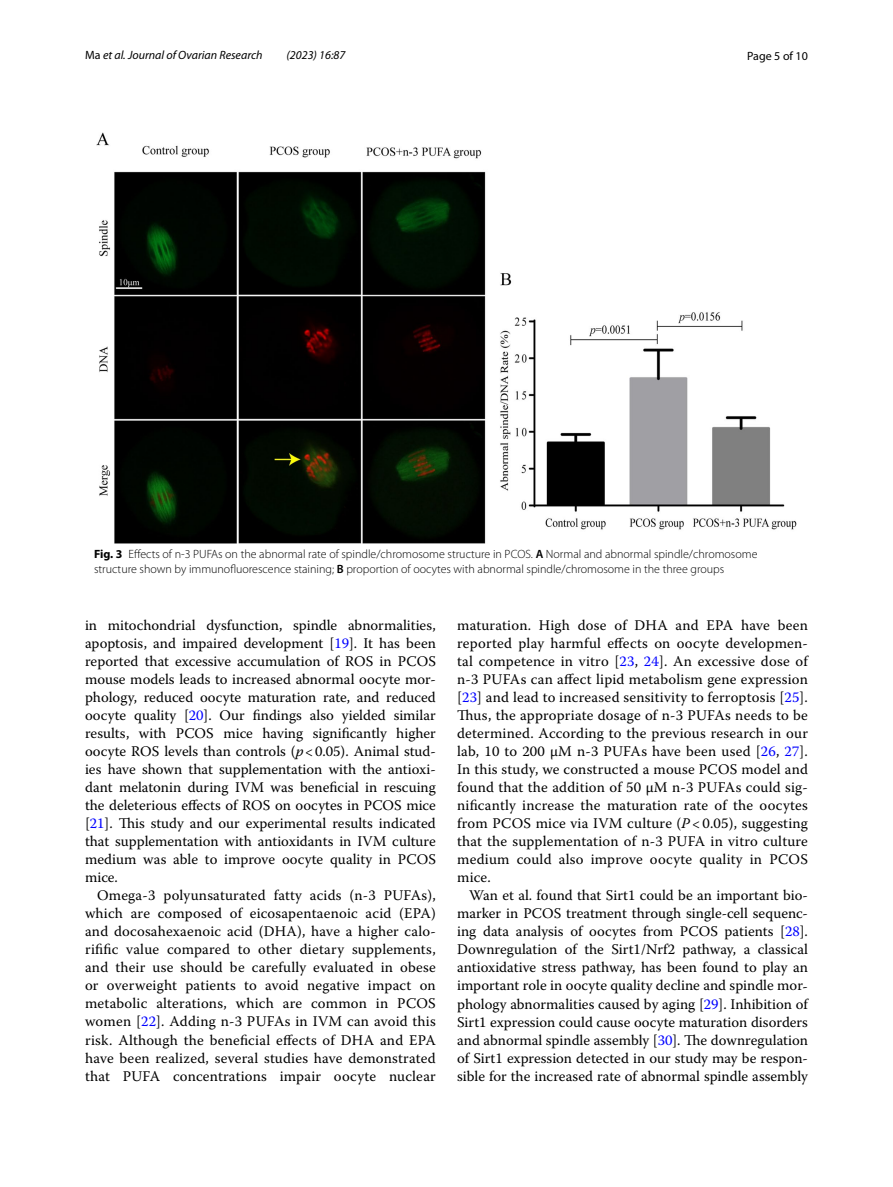
<style>
.page{position:relative;width:893px;height:1187px;background:#fff}
.page>*{position:absolute;margin:0;border:0;box-sizing:border-box;transform-origin:0 0}
.t1{font:14.7px/18px "Warnock Pro";letter-spacing:.01em;color:#000;text-align:justify}
.t2{font:300 12px/15px "Myriad Pro";color:#000}
.t3{font:italic 12px "Myriad Pro";color:#000}
.t4{font:12px "Myriad Pro";color:#000}
.s1{font-style:normal}
.s2{font-weight:700}
.s3{font-weight:600}
.s4{color:#00f}
.s5{font-style:italic}
</style>
<div class="page">
<img style="left:96px;top:133px;width:701px;height:410px">
<p class="t3" style="left:85px;top:48px;width:179px"><span class="s1">Ma</span> et al. Journal of Ovarian Research</p>
<p class="t3" style="left:287px;top:48px;width:60px">(2023) 16:87</p>
<p class="t4" style="left:747px;top:48px;width:62px">Page 5 of 10</p>
<p class="t2" style="left:94px;top:547px;width:665px"><span class="s2">Fig. 3</span> Effects of n-3 PUFAs on the abnormal rate of spindle/chromosome structure in PCOS. <span class="s3">A</span> Normal and abnormal spindle/chromosome structure shown by immunofluorescence staining; <span class="s3">B</span> proportion of oocytes with abnormal spindle/chromosome in the three groups</p>
<p class="t1" style="left:85px;top:616px;width:352px">in mitochondrial dysfunction, spindle abnormalities, apoptosis, and impaired development [<span class="s4">19</span>]. It has been reported that excessive accumulation of ROS in PCOS mouse models leads to increased abnormal oocyte mor&shy;phology, reduced oocyte maturation rate, and reduced oocyte quality [<span class="s4">20</span>]. Our findings also yielded similar results, with PCOS mice having significantly higher oocyte ROS levels than controls (<span class="s5">p</span>&lt;0.05). Animal stud&shy;ies have shown that supplementation with the antioxi&shy;dant melatonin during IVM was beneficial in rescuing the deleterious effects of ROS on oocytes in PCOS mice [<span class="s4">21</span>]. This study and our experimental results indicated that supplementation with antioxidants in IVM culture medium was able to improve oocyte quality in PCOS mice.</p>
<p class="t1" style="left:85px;top:886px;width:352px;text-indent:12px">Omega-3 polyunsaturated fatty acids (n-3 PUFAs), which are composed of eicosapentaenoic acid (EPA) and docosahexaenoic acid (DHA), have a higher calo&shy;rifific value compared to other dietary supplements, and their use should be carefully evaluated in obese or overweight patients to avoid negative impact on metabolic alterations, which are common in PCOS women [<span class="s4">22</span>]. Adding n-3 PUFAs in IVM can avoid this risk. Although the beneficial effects of DHA and EPA have been realized, several studies have demonstrated that PUFA concentrations impair oocyte nuclear</p>
<p class="t1" style="left:457px;top:616px;width:352px">maturation. High dose of DHA and EPA have been reported play harmful effects on oocyte developmen&shy;tal competence in vitro [<span class="s4">23</span>, <span class="s4">24</span>]. An excessive dose of n-3 PUFAs can affect lipid metabolism gene expression [<span class="s4">23</span>] and lead to increased sensitivity to ferroptosis [<span class="s4">25</span>].<br>Thus, the appropriate dosage of n-3 PUFAs needs to be determined. According to the previous research in our lab, 10 to 200 µM n-3 PUFAs have been used [<span class="s4">26</span>, <span class="s4">27</span>].<br>In this study, we constructed a mouse PCOS model and found that the addition of 50 µM n-3 PUFAs could sig&shy;nificantly increase the maturation rate of the oocytes from PCOS mice via IVM culture (<span class="s5">P</span> &lt; 0.05), suggesting that the supplementation of n-3 PUFA in vitro culture medium could also improve oocyte quality in PCOS mice.</p>
<p class="t1" style="left:457px;top:886px;width:352px;text-indent:12px">Wan et al. found that Sirt1 could be an important bio&shy;marker in PCOS treatment through single-cell sequenc&shy;ing data analysis of oocytes from PCOS patients [<span class="s4">28</span>].<br>Downregulation of the Sirt1/Nrf2 pathway, a classical antioxidative stress pathway, has been found to play an important role in oocyte quality decline and spindle mor&shy;phology abnormalities caused by aging [<span class="s4">29</span>]. Inhibition of Sirt1 expression could cause oocyte maturation disorders and abnormal spindle assembly [<span class="s4">30</span>]. The downregulation of Sirt1 expression detected in our study may be respon&shy;sible for the increased rate of abnormal spindle assembly</p>
</div>
